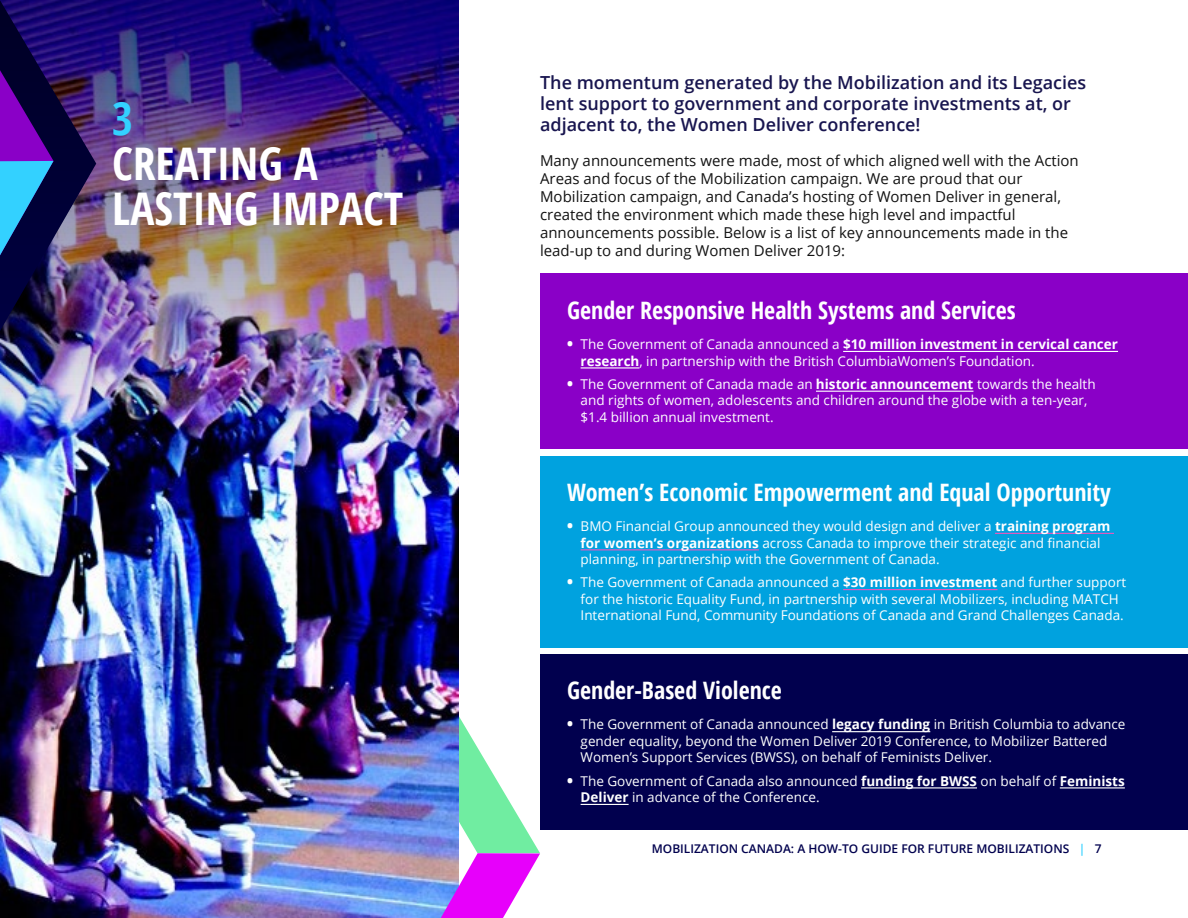
<style>
.page{position:relative;width:1188px;height:918px;background:#fff}
.page>*{position:absolute;margin:0;border:0;box-sizing:border-box;transform-origin:0 0}
.t1{font:700 45px/45px "Open Sans Condensed";color:#fff}
.t2{font:700 45px "Open Sans Condensed";color:#33d1ff}
.t3{font:700 24px "Open Sans Condensed";color:#fff}
.t4{font:600 18px/21px "Open Sans";color:#18154f}
.t5{font:15px/18px "Open Sans";color:#121212}
.t6{font:13.5px/16.5px "Open Sans";color:#fff}
.t7{font:600 12px "Open Sans";color:#01004e}
.s1{font-weight:800;font-size:15px}
.s2{font-weight:700}
.s3{color:#33d1ff}
</style>
<div class="page">
<img style="left:0;top:0;width:459px;height:918px">
<img style="left:395px;top:686px;width:145px;height:232px">
<div style="left:540px;top:274px;width:648px;height:175px;background:#8a00c7"></div>
<hr style="left:816px;top:391px;width:157px;height:1px;background:#fff">
<hr style="left:581px;top:367px;width:59px;height:2px;background:#fff">
<hr style="left:843px;top:351px;width:275px;height:1px;background:#fff">
<div style="left:540px;top:654px;width:648px;height:175px;background:#01004e"></div>
<hr style="left:581px;top:804px;width:48px;height:1px;background:#fff">
<hr style="left:1060px;top:787px;width:65px;height:1px;background:#fff">
<hr style="left:861px;top:787px;width:116px;height:1px;background:#fff">
<hr style="left:832px;top:731px;width:98px;height:1px;background:#fff">
<div style="left:540px;top:456px;width:648px;height:191px;background:#00a2df"></div>
<hr style="left:995px;top:533px;width:119px;height:1px;background:#ed56bd">
<hr style="left:581px;top:549px;width:178px;height:1px;background:#ed56bd">
<hr style="left:843px;top:589px;width:154px;height:1px;background:#ed56bd">
<svg style="left:0;top:48px;width:54px;height:230px;background:#2a2e80"></svg>
<h1 class="t2" style="left:112px;top:87px;width:22px">3</h1>
<h1 class="t1" style="left:112px;top:140px;width:293px">CREATING A<br>LASTING IMPACT</h1>
<h3 class="t4" style="left:540px;top:72px;width:548px">The momentum generated by the Mobilization and its Legacies lent support to government and corporate investments at, or adjacent to, the Women Deliver conference!</h3>
<p class="t5" style="left:540px;top:151px;width:540px">Many announcements were made, most of which aligned well with the Action Areas and focus of the Mobilization campaign. We are proud that our Mobilization campaign, and Canada’s hosting of Women Deliver in general, created the environment which made these high level and impactful announcements possible. Below is a list of key announcements made in the lead-up to and during Women Deliver 2019:</p>
<h2 class="t3" style="left:567px;top:294px;width:450px">Gender Responsive Health Systems and Services</h2>
<p class="t6" style="left:581px;top:336px;width:539px;text-indent:-13px"><span class="s1">•</span> The Government of Canada announced a <span class="s2">$10 million investment in cervical cancer research</span>, in partnership with the British ColumbiaWomen’s Foundation.</p>
<p class="t6" style="left:581px;top:375px;width:517px;text-indent:-13px"><span class="s1">•</span> The Government of Canada made an <span class="s2">historic announcement</span> towards the health and rights of women, adolescents and children around the globe with a ten-year, $1.4 billion annual investment.</p>
<h2 class="t3" style="left:567px;top:476px;width:545px">Women’s Economic Empowerment and Equal Opportunity</h2>
<p class="t6" style="left:581px;top:518px;width:531px;text-indent:-14px"><span class="s1">•</span> BMO Financial Group announced they would design and deliver a <span class="s2">training program for women’s organizations</span> across Canada to improve their strategic and financial planning, in partnership with the Government of Canada.</p>
<p class="t6" style="left:581px;top:574px;width:547px;text-indent:-14px"><span class="s1">•</span> The Government of Canada announced a <span class="s2">$30 million investment</span> and further support for the historic Equality Fund, in partnership with several Mobilizers, including MATCH<br>International Fund, Community Foundations of Canada and Grand Challenges Canada.</p>
<h2 class="t3" style="left:567px;top:674px;width:216px">Gender-Based Violence</h2>
<p class="t6" style="left:581px;top:716px;width:546px;text-indent:-13px"><span class="s1">•</span> The Government of Canada announced <span class="s2">legacy funding</span> in British Columbia to advance gender equality, beyond the Women Deliver 2019 Conference, to Mobilizer Battered<br>Women’s Support Services (BWSS), on behalf of Feminists Deliver.</p>
<p class="t6" style="left:581px;top:772px;width:546px;text-indent:-13px"><span class="s1">•</span> The Government of Canada also announced <span class="s2">funding for BWSS</span> on behalf of <span class="s2">Feminists<br>Deliver</span> in advance of the Conference.</p>
<p class="t7" style="left:652px;top:840px;width:451px">MOBILIZATION CANADA: A HOW-TO GUIDE FOR FUTURE MOBILIZATIONS <span class="s3">|</span> 7</p>
</div>
